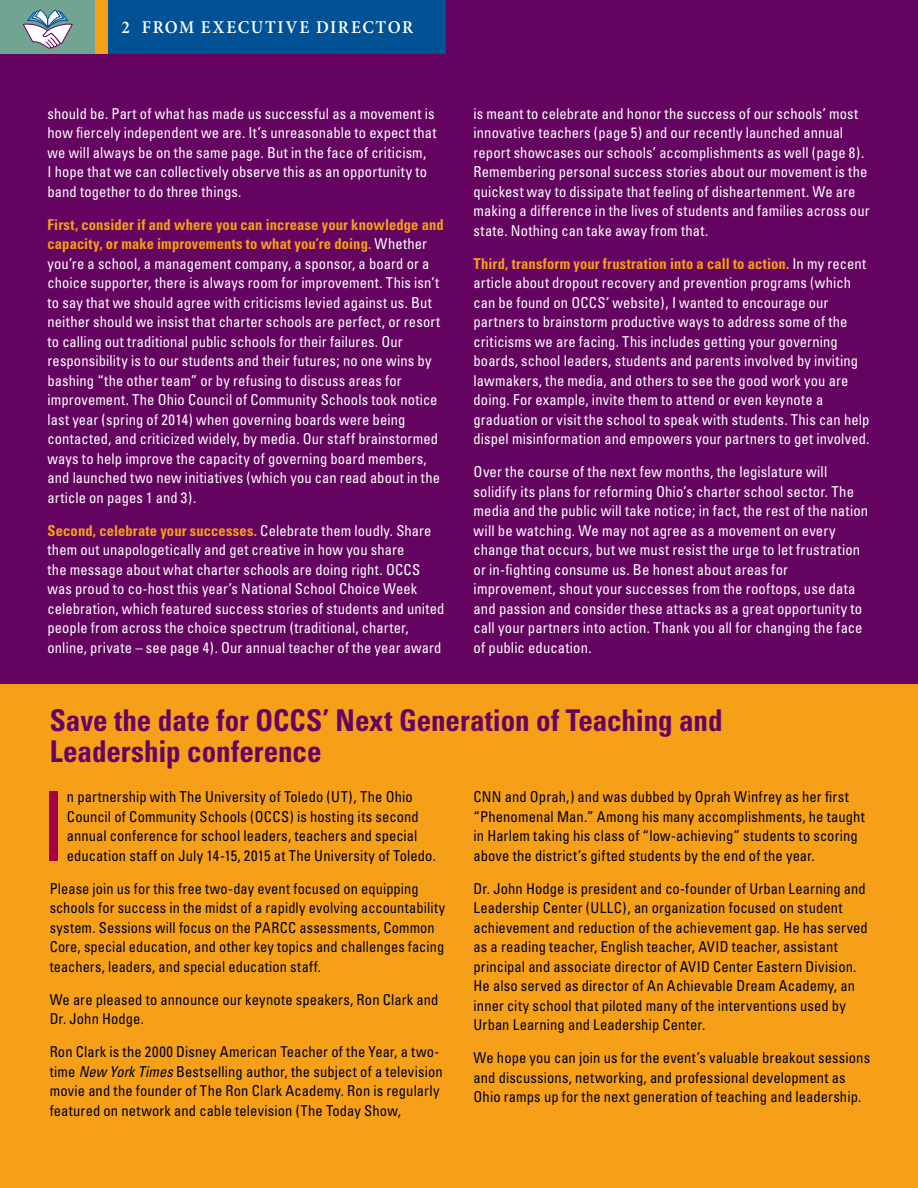
<style>
.page{position:relative;width:918px;height:1188px;background:#fff}
.page>*{position:absolute;margin:0;border:0;box-sizing:border-box;transform-origin:0 0}
.t1{font:condensed 96px "Univers";color:#a30046}
.t2{font:700 condensed 30px/31.5px "Univers";letter-spacing:-.005em;color:#650360}
.t3{font:600 18px "Minion Pro";letter-spacing:.095em;color:#fff;scale:.95 1}
.t4{font:condensed 15px/19.5px "Univers";letter-spacing:.01em;color:#fff}
.t5{font:condensed 15px/19.5px "Univers";letter-spacing:.01em;color:#000}
.t6{font:condensed 15px/19.5px "Univers";letter-spacing:.01em;color:#000;scale:.96 1}
.s1{font-weight:700;color:#f6a01a}
.s2{font-style:italic}
</style>
<div class="page">
<div style="left:0;top:677px;width:917px;height:511px;background:#f6a01a"></div>
<div style="left:0;top:0;width:918px;height:684px;background:#650360"></div>
<div style="left:94px;top:0;width:14px;height:54px;background:#f6a01a"></div>
<div style="left:0;top:0;width:94px;height:54px;background:#72a492"></div>
<div style="left:108px;top:0;width:338px;height:54px;background:#005295"></div>
<svg style="left:22px;top:9px;width:51px;height:40px"></svg>
<p class="t3" style="left:122px;top:15px;width:308px">2 FROM EXECUTIVE DIRECTOR</p>
<p class="t4" style="left:48px;top:104px;width:391px">should be. Part of what has made us successful as a movement is how fiercely independent we are. It’s unreasonable to expect that we will always be on the same page. But in the face of criticism,<br>I hope that we can collectively observe this as an opportunity to band together to do three things.</p>
<p class="t4" style="left:48px;top:215px;width:398px"><span class="s1">First, consider if and where you can increase your knowledge and capacity, or make improvements to what you’re doing.</span> Whether you’re a school, a management company, a sponsor, a board or a choice supporter, there is always room for improvement. This isn’t to say that we should agree with criticisms levied against us. But neither should we insist that charter schools are perfect, or resort to calling out traditional public schools for their failures. Our responsibility is to our students and their futures; no one wins by bashing “the other team” or by refusing to discuss areas for improvement. The Ohio Council of Community Schools took notice last year (spring of 2014) when governing boards were being contacted, and criticized widely, by media. Our staff brainstormed ways to help improve the capacity of governing board members, and launched two new initiatives (which you can read about in the article on pages 1 and 3).</p>
<p class="t4" style="left:48px;top:521px;width:398px"><span class="s1">Second, celebrate your successes.</span> Celebrate them loudly. Share them out unapologetically and get creative in how you share<br>the message about what charter schools are doing right. OCCS was proud to co-host this year’s National School Choice Week celebration, which featured success stories of students and united people from across the choice spectrum (traditional, charter, online, private – see page 4). Our annual teacher of the year award</p>
<p class="t4" style="left:474px;top:104px;width:397px">is meant to celebrate and honor the success of our schools’ most innovative teachers (page 5) and our recently launched annual report showcases our schools’ accomplishments as well (page 8).<br>Remembering personal success stories about our movement is the quickest way to dissipate that feeling of disheartenment. We are making a difference in the lives of students and families across our state. Nothing can take away from that.</p>
<p class="t4" style="left:474px;top:254px;width:397px"><span class="s1">Third, transform your frustration into a call to action.</span> In my recent article about dropout recovery and prevention programs (which can be found on OCCS’ website), I wanted to encourage our partners to brainstorm productive ways to address some of the criticisms we are facing. This includes getting your governing boards, school leaders, students and parents involved by inviting lawmakers, the media, and others to see the good work you are doing. For example, invite them to attend or even keynote a graduation or visit the school to speak with students. This can help dispel misinformation and empowers your partners to get involved.</p>
<p class="t4" style="left:474px;top:462px;width:396px">Over the course of the next few months, the legislature will solidify its plans for reforming Ohio’s charter school sector. The media and the public will take notice; in fact, the rest of the nation will be watching. We may not agree as a movement on every change that occurs, but we must resist the urge to let frustration or in-fighting consume us. Be honest about areas for improvement, shout your successes from the rooftops, use data and passion and consider these attacks as a great opportunity to call your partners into action. Thank you all for changing the face of public education.</p>
<h2 class="t2" style="left:50px;top:704px;width:674px">Save the date for OCCS’ Next Generation of Teaching and<br>Leadership conference</h2>
<h1 class="t1" style="left:41px;top:766px;width:27px">I</h1>
<p class="t5" style="left:67px;top:787px;width:371px">n partnership with The University of Toledo (UT), The Ohio Council of Community Schools (OCCS) is hosting its second annual conference for school leaders, teachers and special education staff on July 14-15, 2015 at The University of Toledo.</p>
<p class="t6" style="left:50px;top:878px;width:414px">Please join us for this free two-day event focused on equipping schools for success in the midst of a rapidly evolving accountability system. Sessions will focus on the PARCC assessments, Common Core, special education, and other key topics and challenges facing teachers, leaders, and special education staff.</p>
<p class="t5" style="left:50px;top:989px;width:390px">We are pleased to announce our keynote speakers, Ron Clark and<br>Dr. John Hodge.</p>
<p class="t5" style="left:50px;top:1042px;width:395px">Ron Clark is the 2000 Disney American Teacher of the Year, a two&shy;time <span class="s2">New York Times</span> Bestselling author, the subject of a television movie and the founder of The Ron Clark Academy. Ron is regularly featured on network and cable television (The Today Show,</p>
<p class="t5" style="left:474px;top:787px;width:393px">CNN and Oprah,) and was dubbed by Oprah Winfrey as her first “Phenomenal Man.” Among his many accomplishments, he taught in Harlem taking his class of “low-achieving” students to scoring above the district’s gifted students by the end of the year.</p>
<p class="t5" style="left:474px;top:878px;width:396px">Dr. John Hodge is president and co-founder of Urban Learning and Leadership Center (ULLC), an organization focused on student achievement and reduction of the achievement gap. He has served as a reading teacher, English teacher, AVID teacher, assistant principal and associate director of AVID Center Eastern Division.<br>He also served as director of An Achievable Dream Academy, an inner city school that piloted many of the interventions used by Urban Learning and Leadership Center.</p>
<p class="t5" style="left:474px;top:1048px;width:398px">We hope you can join us for the event’s valuable breakout sessions and discussions, networking, and professional development as<br>Ohio ramps up for the next generation of teaching and leadership.</p>
</div>
